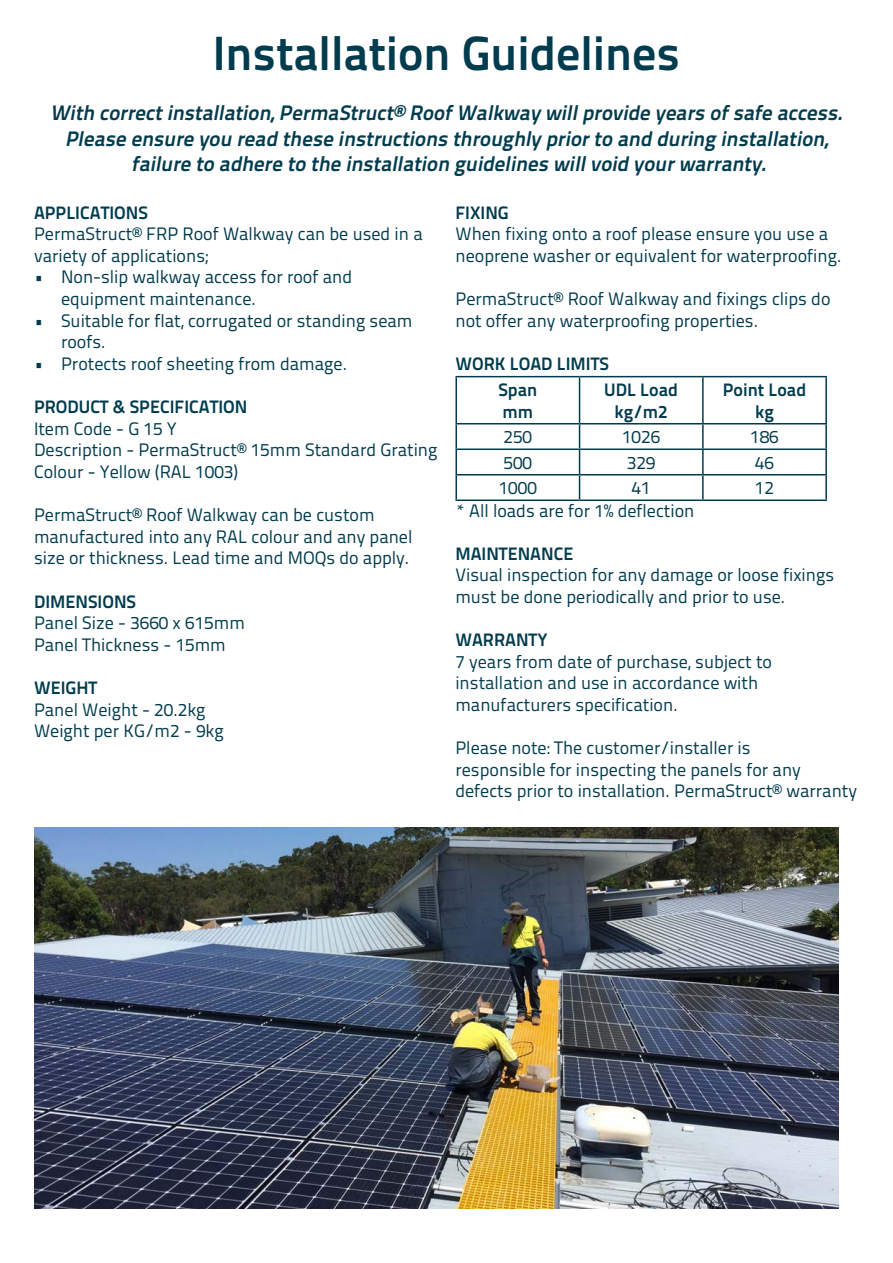
<style>
.page{position:relative;width:893px;height:1263px;background:#fff}
.page>*{position:absolute;margin:0;border:0;box-sizing:border-box;transform-origin:0 0}
.t1{font:700 48px "Titillium Text 22 L";color:#003c4e}
.t2{font:italic 700 21px/25.2px "Titillium Text 22 L";color:#003c4e;text-align:center}
.t3{font:18px/21.6px "Titillium Text 22 L";color:#003c4e}
.t4{font:700 18px "Titillium Text 22 L";color:#003c4e}
</style>
<div class="page">
<hr style="left:455px;top:376px;width:125px;height:1px;background:#003c4e">
<hr style="left:455px;top:377px;width:2px;height:46px;background:#003c4e">
<hr style="left:580px;top:376px;width:123px;height:1px;background:#003c4e">
<hr style="left:579px;top:377px;width:1px;height:46px;background:#003c4e">
<hr style="left:703px;top:376px;width:124px;height:1px;background:#003c4e">
<hr style="left:702px;top:377px;width:2px;height:46px;background:#003c4e">
<hr style="left:825px;top:377px;width:2px;height:46px;background:#003c4e">
<hr style="left:455px;top:423px;width:125px;height:1px;background:#003c4e">
<hr style="left:455px;top:424px;width:2px;height:24px;background:#003c4e">
<hr style="left:580px;top:423px;width:123px;height:1px;background:#003c4e">
<hr style="left:703px;top:423px;width:124px;height:1px;background:#003c4e">
<hr style="left:702px;top:424px;width:2px;height:24px;background:#003c4e">
<hr style="left:825px;top:424px;width:2px;height:24px;background:#003c4e">
<hr style="left:455px;top:448px;width:125px;height:2px;background:#003c4e">
<hr style="left:455px;top:450px;width:2px;height:24px;background:#003c4e">
<hr style="left:580px;top:448px;width:123px;height:2px;background:#003c4e">
<hr style="left:703px;top:448px;width:124px;height:2px;background:#003c4e">
<hr style="left:702px;top:450px;width:2px;height:24px;background:#003c4e">
<hr style="left:825px;top:450px;width:2px;height:24px;background:#003c4e">
<hr style="left:455px;top:474px;width:125px;height:1px;background:#003c4e">
<hr style="left:455px;top:475px;width:2px;height:24px;background:#003c4e">
<hr style="left:580px;top:474px;width:123px;height:1px;background:#003c4e">
<svg style="left:579px;top:424px;width:1px;height:75px"></svg>
<hr style="left:703px;top:474px;width:124px;height:1px;background:#003c4e">
<hr style="left:702px;top:475px;width:2px;height:24px;background:#003c4e">
<hr style="left:825px;top:475px;width:2px;height:24px;background:#003c4e">
<hr style="left:455px;top:499px;width:125px;height:2px;background:#003c4e">
<hr style="left:580px;top:499px;width:123px;height:2px;background:#003c4e">
<hr style="left:703px;top:499px;width:124px;height:2px;background:#003c4e">
<img style="left:34px;top:828px;width:805px;height:381px">
<p class="t1" style="left:213px;top:16px;width:469px">Installation Guidelines</p>
<p class="t2" style="left:50px;top:99px;width:799px">With correctinstallation,PermaStruct® RoofWalkway willprovide years ofsafe access.<br>Please ensure you read these instructions throughly priorto and during installation,</p>
<p class="t2" style="left:132px;top:150px;width:642px">failure to adhere to the installation guidelines willvoid yourwarranty.</p>
<p class="t4" style="left:34px;top:198px;width:115px">APPLICATIONS</p>
<p class="t3" style="left:34px;top:222px;width:390px">PermaStruct® FRP Roof Walkway can be used in a variety of applications;</p>
<p class="t3" style="left:61px;top:265px;width:293px;text-indent:-27px">• Non-slip walkway access for roof and equipment maintenance.</p>
<p class="t3" style="left:61px;top:309px;width:353px;text-indent:-27px">• Suitable for flat, corrugated or standing seam roofs.</p>
<p class="t3" style="left:34px;top:352px;width:315px">• Protects roof sheeting from damage.</p>
<p class="t4" style="left:34px;top:393px;width:215px">PRODUCT &amp; SPECIFICATION</p>
<p class="t3" style="left:34px;top:417px;width:144px">Item Code - G 15 Y</p>
<p class="t3" style="left:34px;top:438px;width:405px">Description - PermaStruct® 15mm Standard Grating</p>
<p class="t3" style="left:34px;top:460px;width:206px">Colour - Yellow (RAL 1003)</p>
<p class="t3" style="left:34px;top:503px;width:342px">PermaStruct® Roof Walkway can be custom</p>
<p class="t3" style="left:34px;top:525px;width:380px">manufactured into any RAL colour and any panel size or thickness. Lead time and MOQs do apply.</p>
<p class="t4" style="left:34px;top:587px;width:104px">DIMENSIONS</p>
<p class="t3" style="left:34px;top:611px;width:212px">Panel Size - 3660 x 615mm</p>
<p class="t3" style="left:34px;top:633px;width:193px">Panel Thickness - 15mm</p>
<p class="t4" style="left:34px;top:674px;width:65px">WEIGHT</p>
<p class="t3" style="left:34px;top:697px;width:173px">Panel Weight - 20.2kg</p>
<p class="t3" style="left:34px;top:719px;width:191px">Weight per KG/m2 - 9kg</p>
<p class="t4" style="left:455px;top:198px;width:55px">FIXING</p>
<p class="t3" style="left:455px;top:222px;width:387px">When fixing onto a roof please ensure you use a neoprene washer or equivalent for waterproofing.</p>
<p class="t3" style="left:455px;top:287px;width:377px">PermaStruct® Roof Walkway and fixings clips do not offer any waterproofing properties.</p>
<p class="t4" style="left:455px;top:350px;width:155px">WORK LOAD LIMITS</p>
<p class="t4" style="left:498px;top:376px;width:40px">Span</p>
<p class="t4" style="left:502px;top:398px;width:32px">mm</p>
<p class="t4" style="left:723px;top:376px;width:85px">Point Load</p>
<p class="t4" style="left:755px;top:398px;width:20px">kg</p>
<p class="t4" style="left:604px;top:376px;width:75px">UDL Load</p>
<p class="t4" style="left:615px;top:398px;width:55px">kg/m2</p>
<p class="t3" style="left:504px;top:425px;width:30px">250</p>
<p class="t3" style="left:622px;top:425px;width:40px">1026</p>
<p class="t3" style="left:750px;top:425px;width:30px">186</p>
<p class="t3" style="left:504px;top:451px;width:30px">500</p>
<p class="t3" style="left:627px;top:451px;width:30px">329</p>
<p class="t3" style="left:755px;top:451px;width:21px">46</p>
<p class="t3" style="left:499px;top:476px;width:40px">1000</p>
<p class="t3" style="left:632px;top:476px;width:21px">41</p>
<p class="t3" style="left:755px;top:476px;width:21px">12</p>
<p class="t3" style="left:455px;top:499px;width:241px">* All loads are for 1% deflection</p>
<p class="t4" style="left:455px;top:540px;width:119px">MAINTENANCE</p>
<p class="t3" style="left:455px;top:563px;width:380px">Visual inspection for any damage or loose fixings must be done periodically and prior to use.</p>
<p class="t4" style="left:455px;top:626px;width:94px">WARRANTY</p>
<p class="t3" style="left:455px;top:650px;width:318px">7 years from date of purchase, subject to</p>
<p class="t3" style="left:455px;top:671px;width:304px">installation and use in accordance with</p>
<p class="t3" style="left:455px;top:693px;width:224px">manufacturers specification.</p>
<p class="t3" style="left:455px;top:736px;width:297px">Please note: The customer/installer is</p>
<p class="t3" style="left:455px;top:758px;width:347px">responsible for inspecting the panels for any</p>
<p class="t3" style="left:455px;top:779px;width:403px">defects prior to installation. PermaStruct® warranty</p>
</div>
